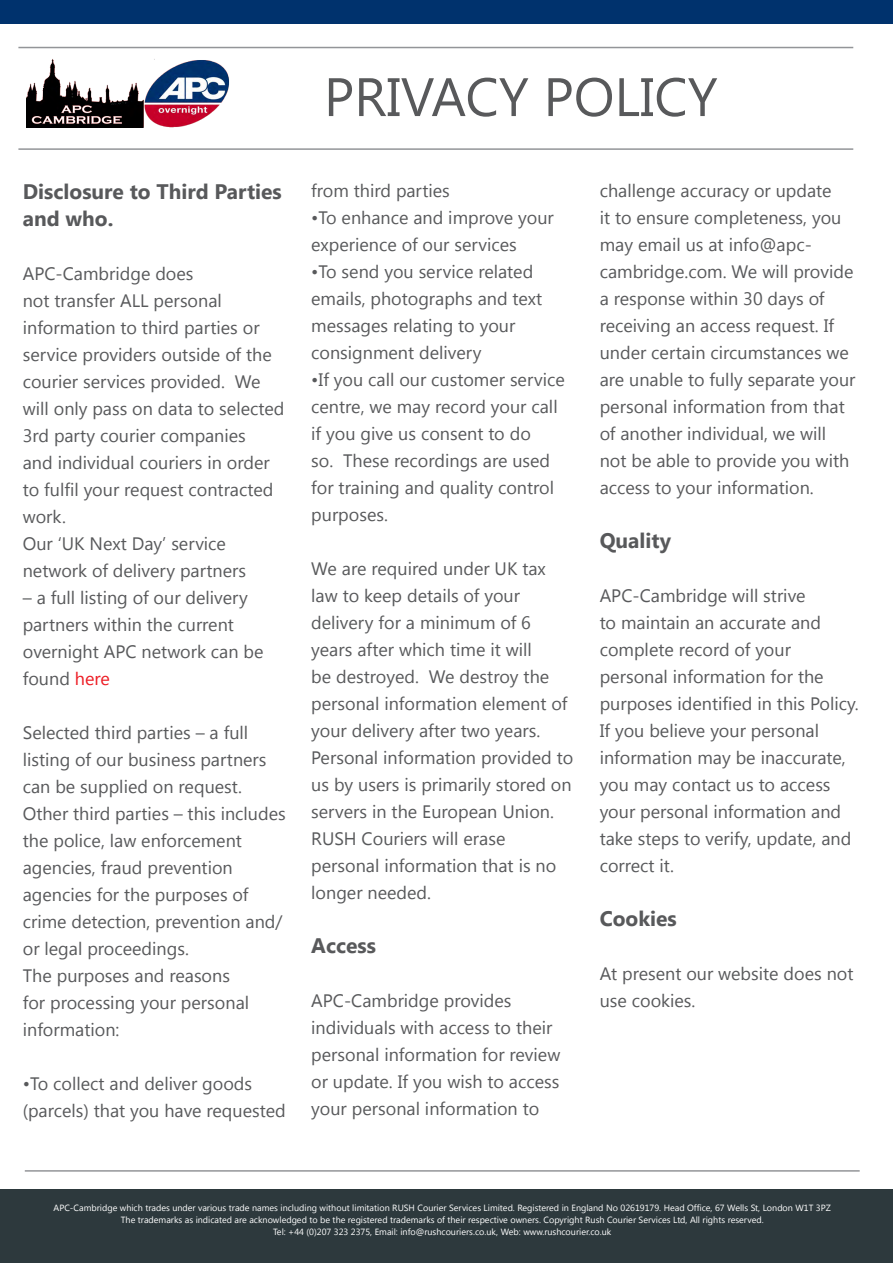
<style>
.page{position:relative;width:893px;height:1263px;background:#fff}
.page>*{position:absolute;margin:0;border:0;box-sizing:border-box;transform-origin:0 0}
.t1{font:54px "Segoe UI";color:#58595b}
.t2{font:700 21px/27px "Segoe UI";color:#58595b}
.t3{font:18px/27px "Segoe UI";color:#58595b}
.t4{font:9px/12px "Segoe UI";color:#fff;text-align:center}
.s1{color:#ed1c24}
</style>
<div class="page">
<div style="left:0;top:1190px;width:893px;height:73px;background:#2d393d"></div>
<hr style="left:18px;top:148px;width:835px;height:2px;background:#939598">
<hr style="left:25px;top:1170px;width:835px;height:2px;background:#939598">
<hr style="left:18px;top:47px;width:835px;height:1px;background:#939598">
<img style="left:26px;top:59px;width:204px;height:69px">
<div style="left:0;top:0;width:893px;height:23px;background:#00326d"></div>
<h1 class="t1" style="left:324px;top:59px;width:395px">Privacy Policy</h1>
<p class="t2" style="left:23px;top:177px;width:261px">Disclosure to Third Parties and who.</p>
<p class="t3" style="left:23px;top:259px;width:263px">APC-Cambridge does<br>not transfer ALL personal information to third parties or service providers outside of the courier services provided. We will only pass on data to selected<br>3rd party courier companies<br>and individual couriers in order to fulfil your request contracted work.<br>Our ‘UK Next Day’ service network of delivery partners</p>
<p class="t3" style="left:23px;top:583px;width:242px">– a full listing of our delivery partners within the current overnight APC network can be found <span class="s1">here</span></p>
<p class="t3" style="left:23px;top:718px;width:264px">Selected third parties – a full listing of our business partners can be supplied on request.<br>Other third parties – this includes the police, law enforcement agencies, fraud prevention agencies for the purposes of crime detection, prevention and/ or legal proceedings.<br>The purposes and reasons<br>for processing your personal information:</p>
<p class="t3" style="left:23px;top:1069px;width:264px">•To collect and deliver goods (parcels) that you have requested</p>
<p class="t3" style="left:311px;top:176px;width:140px">from third parties</p>
<p class="t3" style="left:311px;top:203px;width:244px">•To enhance and improve your experience of our services</p>
<p class="t3" style="left:311px;top:257px;width:233px">•To send you service related emails, photographs and text messages relating to your consignment delivery</p>
<p class="t3" style="left:311px;top:365px;width:255px">•If you call our customer service centre, we may record your call if you give us consent to do<br>so. These recordings are used for training and quality control purposes.</p>
<p class="t3" style="left:311px;top:554px;width:263px">We are required under UK tax law to keep details of your delivery for a minimum of 6 years after which time it will<br>be destroyed. We destroy the personal information element of your delivery after two years.<br>Personal information provided to us by users is primarily stored on servers in the European Union.<br>RUSH Couriers will erase personal information that is no longer needed.</p>
<p class="t2" style="left:311px;top:930px;width:66px">Access</p>
<p class="t3" style="left:311px;top:986px;width:251px">APC-Cambridge provides individuals with access to their personal information for review or update. If you wish to access your personal information to</p>
<p class="t3" style="left:600px;top:176px;width:257px">challenge accuracy or update<br>it to ensure completeness, you may email us at info@apc&shy;cambridge.com. We will provide a response within 30 days of receiving an access request. If under certain circumstances we are unable to fully separate your personal information from that of another individual, we will not be able to provide you with access to your information.</p>
<p class="t2" style="left:600px;top:525px;width:73px">Quality</p>
<p class="t3" style="left:600px;top:581px;width:260px">APC-Cambridge will strive<br>to maintain an accurate and complete record of your personal information for the purposes identified in this Policy.<br>If you believe your personal information may be inaccurate, you may contact us to access your personal information and take steps to verify, update, and correct it.</p>
<p class="t2" style="left:600px;top:903px;width:79px">Cookies</p>
<p class="t3" style="left:600px;top:959px;width:255px">At present our website does not use cookies.</p>
<p class="t4" style="left:54px;top:1201px;width:779px">APC-Cambridge which trades under various trade names including without limitation RUSH Courier Services Limited. Registered in England No 02619179. Head Office, 67 Wells St, London W1T 3PZ<br>The trademarks as indicated are acknowledged to be the registered trademarks of their respective owners. Copyright Rush Courier Services Ltd, All rights reserved.<br>Tel: +44 (0)207 323 2375, Email: info@rushcouriers.co.uk, Web: www.rushcourier.co.uk</p>
</div>
